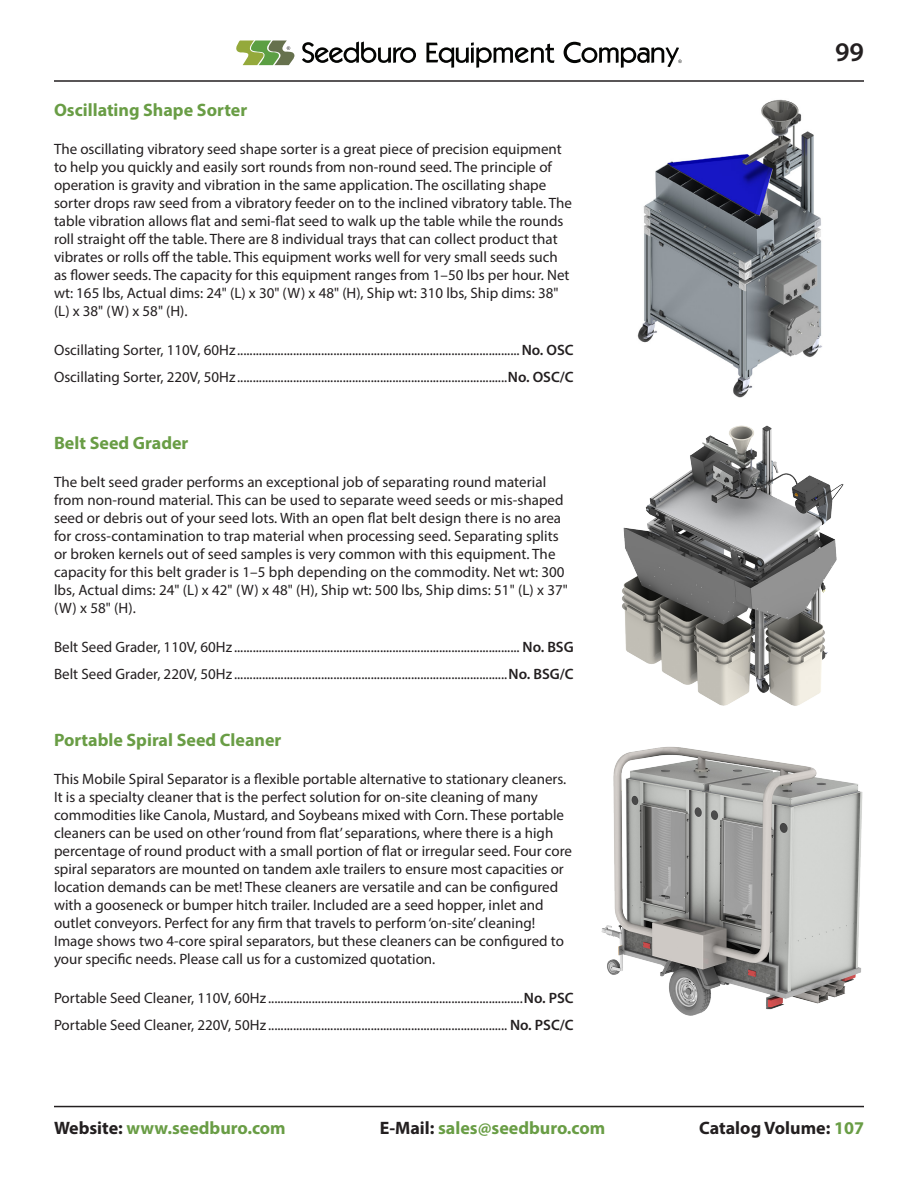
<style>
.page{position:relative;width:918px;height:1188px;background:#fff}
.page>*{position:absolute;margin:0;border:0;box-sizing:border-box;transform-origin:0 0}
.t1{font:600 27px "Myriad Pro";color:#231f20}
.Body_Text{font:700 18px "Myriad Pro";color:#699d45}
.t2{font:700 18px "Myriad Pro";color:#231f20}
.Body_Text-2{font:15px/18px "Myriad Pro";color:#231f20}
.Part_List_-_Full{font:15px "Myriad Pro";color:#231f20}
.s1{font-weight:600}
.s2{color:#231f20}
.s3{color:#699d45}
</style>
<div class="page">
<hr style="left:54px;top:80px;width:810px;height:2px;background:#231f20">
<hr style="left:54px;top:1106px;width:810px;height:1px;background:#231f20">
<svg style="left:236px;top:41px;width:59px;height:24px"></svg>
<svg style="left:302px;top:42px;width:114px;height:21px"></svg>
<svg style="left:426px;top:42px;width:128px;height:26px"></svg>
<svg style="left:564px;top:42px;width:118px;height:26px"></svg>
<img style="left:637px;top:99px;width:185px;height:299px">
<img style="left:622px;top:425px;width:222px;height:281px">
<img style="left:601px;top:746px;width:262px;height:270px">
<p class="Body_Text" style="left:54px;top:98px;width:195px">Oscillating Shape Sorter</p>
<p class="Body_Text-2" style="left:54px;top:140px;width:519px">The oscillating vibratory seed shape sorter is a great piece of precision equipment to help you quickly and easily sort rounds from non-round seed. The principle of operation is gravity and vibration in the same application. The oscillating shape sorter drops raw seed from a vibratory feeder on to the inclined vibratory table. The table vibration allows flat and semi-flat seed to walk up the table while the rounds roll straight off the table. There are 8 individual trays that can collect product that vibrates or rolls off the table. This equipment works well for very small seeds such as flower seeds. The capacity for this equipment ranges from 1–50 lbs per hour. Net wt: 165 lbs, Actual dims: 24" (L) x 30" (W) x 48" (H), Ship wt: 310 lbs, Ship dims: 38" (L) x 38" (W) x 58" (H).</p>
<p class="Part_List_-_Full" style="left:54px;top:340px;width:521px">Oscillating Sorter, 110V, 60Hz...........................................................................................<span class="s1">No. OSC</span></p>
<p class="Part_List_-_Full" style="left:54px;top:367px;width:521px">Oscillating Sorter, 220V, 50Hz.......................................................................................<span class="s1">No. OSC/C</span></p>
<p class="Body_Text" style="left:54px;top:431px;width:136px">Belt Seed Grader</p>
<p class="Body_Text-2" style="left:54px;top:473px;width:515px">The belt seed grader performs an exceptional job of separating round material from non-round material. This can be used to separate weed seeds or mis-shaped seed or debris out of your seed lots. With an open flat belt design there is no area for cross-contamination to trap material when processing seed. Separating splits or broken kernels out of seed samples is very common with this equipment. The capacity for this belt grader is 1–5 bph depending on the commodity. Net wt: 300 lbs, Actual dims: 24" (L) x 42" (W) x 48" (H), Ship wt: 500 lbs, Ship dims: 51" (L) x 37" (W) x 58" (H).</p>
<p class="Part_List_-_Full" style="left:54px;top:637px;width:521px">Belt Seed Grader, 110V, 60Hz ............................................................................................ <span class="s1">No. BSG</span></p>
<p class="Part_List_-_Full" style="left:54px;top:664px;width:521px">Belt Seed Grader, 220V, 50Hz ........................................................................................<span class="s1">No. BSG/C</span></p>
<p class="Body_Text" style="left:54px;top:728px;width:229px">Portable Spiral Seed Cleaner</p>
<p class="Body_Text-2" style="left:54px;top:770px;width:520px">This Mobile Spiral Separator is a flexible portable alternative to stationary cleaners.<br>It is a specialty cleaner that is the perfect solution for on-site cleaning of many commodities like Canola, Mustard, and Soybeans mixed with Corn. These portable cleaners can be used on other ‘round from flat’ separations, where there is a high percentage of round product with a small portion of flat or irregular seed. Four core spiral separators are mounted on tandem axle trailers to ensure most capacities or location demands can be met! These cleaners are versatile and can be configured with a gooseneck or bumper hitch trailer. Included are a seed hopper, inlet and outlet conveyors. Perfect for any firm that travels to perform ‘on-site’ cleaning!<br>Image shows two 4-core spiral separators, but these cleaners can be configured to your specific needs. Please call us for a customized quotation.</p>
<p class="Part_List_-_Full" style="left:54px;top:988px;width:521px">Portable Seed Cleaner, 110V, 60Hz ..................................................................................<span class="s1">No. PSC</span></p>
<p class="Part_List_-_Full" style="left:54px;top:1015px;width:521px">Portable Seed Cleaner, 220V, 50Hz ............................................................................. <span class="s1">No. PSC/C</span></p>
<h1 class="t1" style="left:835px;top:35px;width:30px">99</h1>
<p class="Body_Text" style="left:54px;top:1116px;width:233px"><span class="s2">Website:</span> www.seedburo.com</p>
<p class="Body_Text" style="left:380px;top:1116px;width:227px"><span class="s2">E-Mail:</span> sales@seedburo.com</p>
<p class="t2" style="left:699px;top:1116px;width:166px">Catalog Volume: <span class="s3">107</span></p>
</div>
